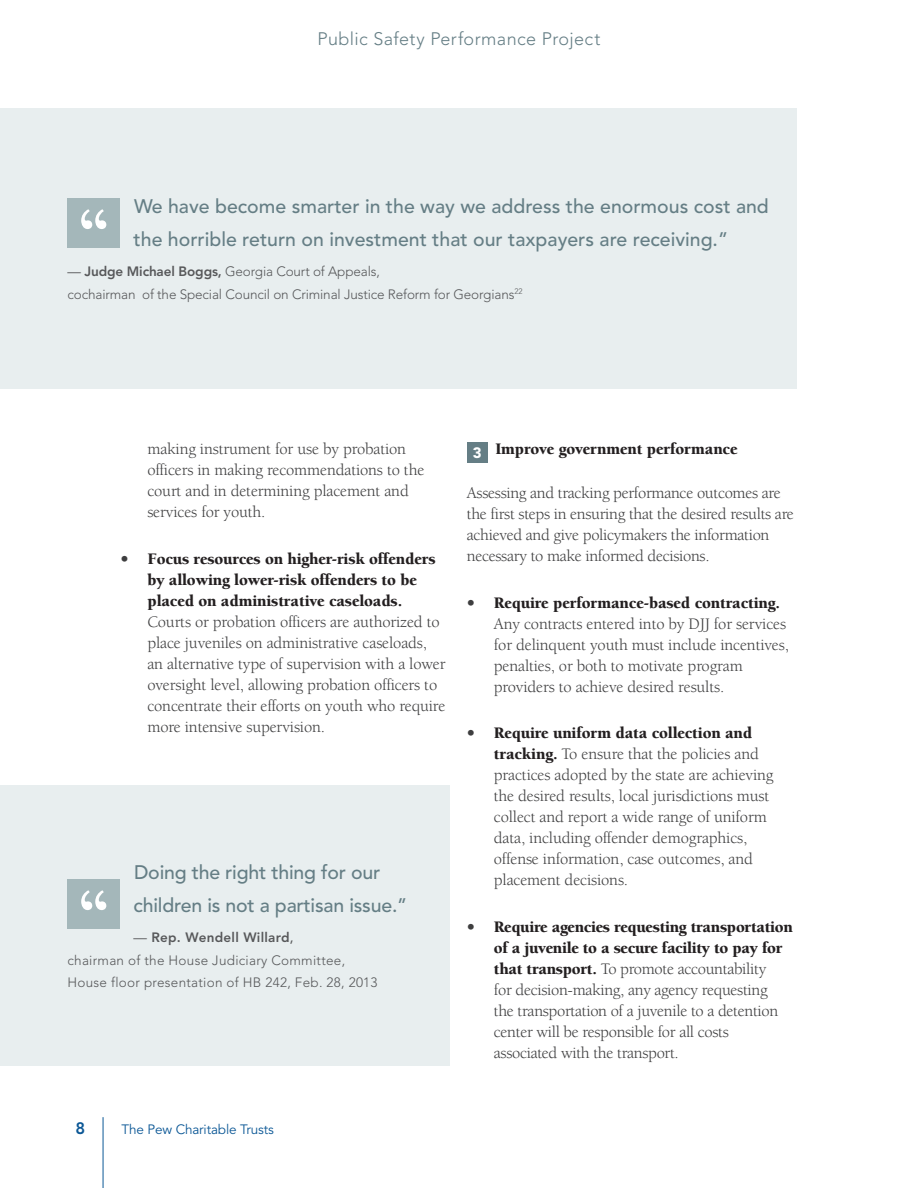
<style>
.page{position:relative;width:918px;height:1188px;background:#fff}
.page>*{position:absolute;margin:0;border:0;box-sizing:border-box;transform-origin:0 0}
.t1{font:900 69.6px "Berkeley Std";color:#fff}
.CALLOUT_text{font:500 19.5px/33px "Avenir LT Std";color:#657e85}
.t2{font:300 18px "Avenir LT Std";letter-spacing:.02em;color:#657e85}
.BODY_text{font:16.5px/21px "Berkeley Std";letter-spacing:-.01em;color:#3e3e3f}
.t3{font:900 16.5px "Berkeley Std";letter-spacing:-.01em;color:#231f20}
.t4{font:800 16.5px "Avenir LT Std";color:#0c5896}
.CALLOUT_text_attribu{font:300 13.5px/22.5px "Avenir LT Std";letter-spacing:-.01em;color:#57585a}
.CALLOUT_text_attribu-2{font:300 13.5px/22.5px "Avenir LT Std";letter-spacing:.02em;color:#57585a}
.t5{font:13.5px "Avenir LT Std";letter-spacing:-.01em;color:#0c5896}
.s1{font-weight:400}
.s2{font-weight:800}
.s3{font-weight:900}
.s4{font-weight:900;color:#231f20}
.s5{font-weight:500}
</style>
<div class="page">
<hr style="left:103px;top:1117px;width:1px;height:71px;background:#0c5896">
<div style="left:467px;top:442px;width:21px;height:21px;background:#657e85"></div>
<div style="left:0;top:785px;width:450px;height:281px;background:#e8eeef"></div>
<div style="left:68px;top:879px;width:52px;height:49px;background:#a4b7ba"></div>
<div style="left:0;top:108px;width:797px;height:280px;background:#e8eeef"></div>
<div style="left:68px;top:198px;width:52px;height:49px;background:#a4b7ba"></div>
<p class="t2" style="left:318px;top:28px;width:284px">Public Safety Performance Project</p>
<p class="t1" style="left:78px;top:196px;width:32px">“</p>
<p class="CALLOUT_text" style="left:134px;top:190px;width:637px">We have become smarter in the way we address the enormous cost and the horrible return on investment that our taxpayers are receiving.”</p>
<p class="CALLOUT_text_attribu" style="left:68px;top:260px;width:456px"><span class="s1">—</span> <span class="s2">Judge Michael Boggs,</span> Georgia Court of Appeals,<br>cochairman of the Special Council on Criminal Justice Reform for Georgians<sup>22</sup></p>
<p class="BODY_text" style="left:147px;top:439px;width:279px">making instrument for use by probation officers in making recommendations to the court and in determining placement and services for youth.</p>
<p class="BODY_text" style="left:147px;top:548px;width:300px;text-indent:-27px"><span class="s3">•</span> <span class="s4">Focus resources on higher-risk offenders by allowing lower-risk offenders to be placed on administrative caseloads.<br></span>Courts or probation officers are authorized to place juveniles on administrative caseloads, an alternative type of supervision with a lower oversight level, allowing probation officers to concentrate their efforts on youth who require more intensive supervision.</p>
<p class="CALLOUT_text" style="left:134px;top:856px;width:275px">Doing the right thing for our children is not a partisan issue.”</p>
<p class="CALLOUT_text_attribu-2" style="left:68px;top:926px;width:312px;text-indent:66px"><span class="s1">—</span> <span class="s2">Rep. Wendell Willard</span><span class="s5">,<br></span>chairman of the House Judiciary Committee,<br>House floor presentation of HB 242, Feb. 28, 2013</p>
<p class="t1" style="left:78px;top:877px;width:32px">“</p>
<p class="t3" style="left:473px;top:440px;width:266px"><sub>3</sub> Improve government performance</p>
<p class="BODY_text" style="left:467px;top:483px;width:329px">Assessing and tracking performance outcomes are the first steps in ensuring that the desired results are achieved and give policymakers the information necessary to make informed decisions.</p>
<p class="BODY_text" style="left:494px;top:592px;width:297px;text-indent:-27px"><span class="s3">•</span> <span class="s4">Require performance-based contracting.<br></span>Any contracts entered into by DJJ for services for delinquent youth must include incentives, penalties, or both to motivate program providers to achieve desired results.</p>
<p class="BODY_text" style="left:494px;top:723px;width:281px;text-indent:-27px"><span class="s3">•</span> <span class="s4">Require uniform data collection and tracking.</span> To ensure that the policies and practices adopted by the state are achieving the desired results, local jurisdictions must collect and report a wide range of uniform data, including offender demographics, offense information, case outcomes, and placement decisions.</p>
<p class="BODY_text" style="left:494px;top:916px;width:301px;text-indent:-27px"><span class="s3">•</span> <span class="s4">Require agencies requesting transportation of a juvenile to a secure facility to pay for that transport.</span> To promote accountability<br>for decision-making, any agency requesting<br>the transportation of a juvenile to a detention center will be responsible for all costs associated with the transport.</p>
<p class="t4" style="left:76px;top:1119px;width:11px">8</p>
<p class="t5" style="left:122px;top:1122px;width:154px">The Pew Charitable Trusts</p>
</div>
